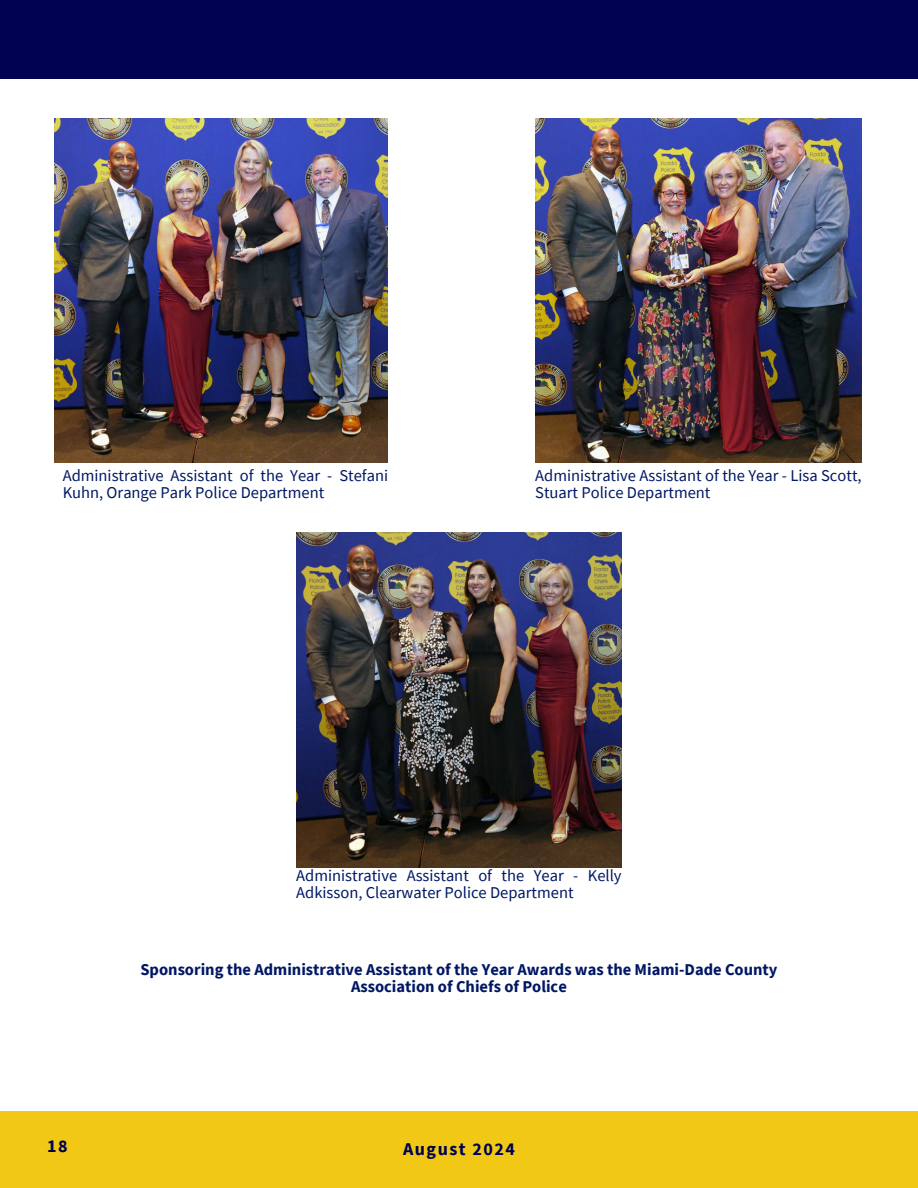
<style>
.page{position:relative;width:918px;height:1188px;background:#fff}
.page>*{position:absolute;margin:0;border:0;box-sizing:border-box;transform-origin:0 0}
.t1{font:700 18px "Source Sans Pro";letter-spacing:.085em;color:#000252}
.t2{font:16.5px/16.8px "Source Sans Pro";color:#001763}
.t3{font:700 16.5px/16.8px "Source Sans Pro";color:#001763;text-align:center}
</style>
<div class="page">
<div style="left:0;top:1111px;width:918px;height:77px;background:#f0c815"></div>
<div style="left:0;top:0;width:918px;height:79px;background:#000252"></div>
<img style="left:55px;top:119px;width:333px;height:344px">
<img style="left:535px;top:119px;width:326px;height:344px">
<img style="left:296px;top:532px;width:325px;height:335px">
<p class="t2" style="left:63px;top:467px;width:327px">Administrative Assistant of the Year - Stefani<br>Kuhn, Orange Park Police Department</p>
<h1 class="t2" style="left:535px;top:467px;width:328px">Administrative Assistant of the Year - Lisa Scott,<br>Stuart Police Department</h1>
<p class="t2" style="left:296px;top:867px;width:327px">Administrative Assistant of the Year - Kelly<br>Adkisson, Clearwater Police Department</p>
<h1 class="t3" style="left:140px;top:961px;width:639px">Sponsoring the Administrative Assistant of the Year Awards was the Miami-Dade County<br>Association of Chiefs of Police</h1>
<p class="t1" style="left:47px;top:1134px;width:22px">18</p>
<p class="t1" style="left:403px;top:1138px;width:113px">August 2024</p>
</div>
